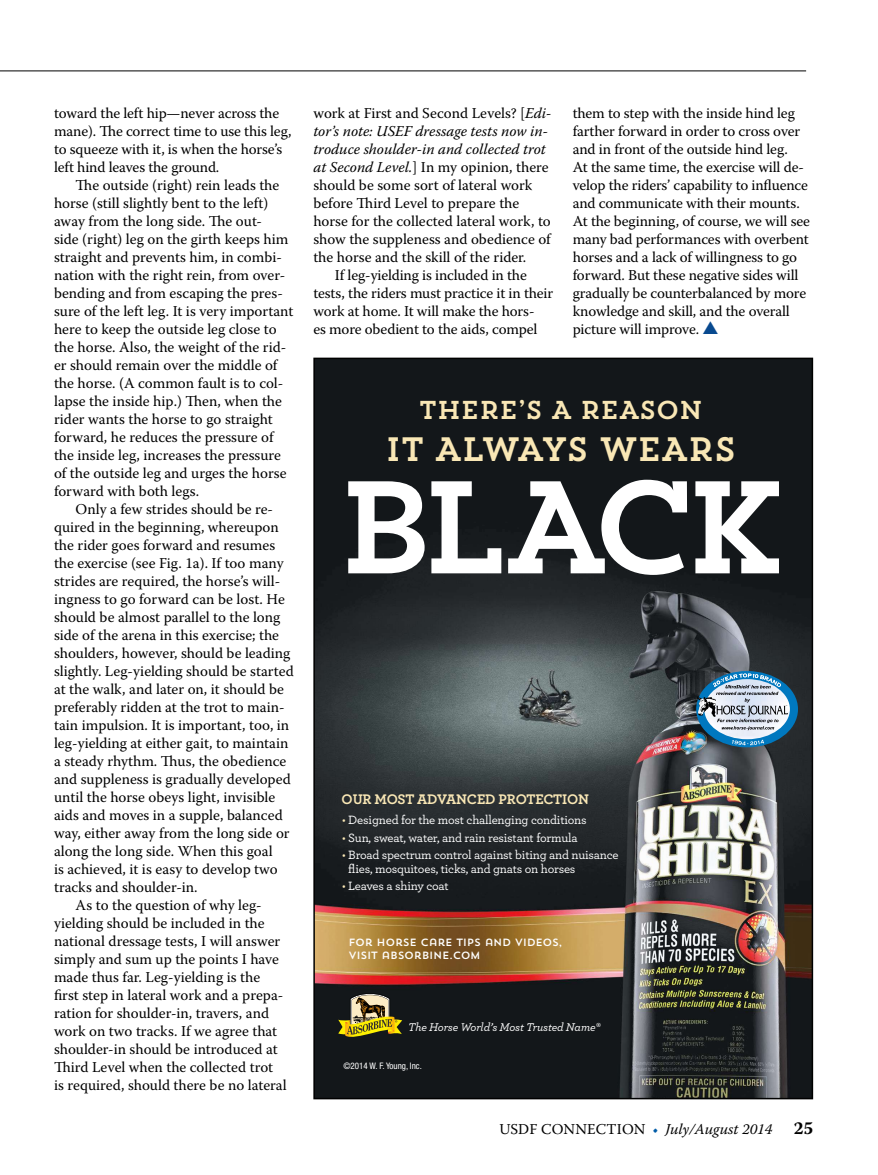
<style>
.page{position:relative;width:878px;height:1175px;background:#fff}
.page>*{position:absolute;margin:0;border:0;box-sizing:border-box;transform-origin:0 0}
.t1{font:130.95px "Trend Slab One";letter-spacing:-.16em;color:#fff}
.t2{font:33.75px "Trend Slab One";letter-spacing:-.05em;color:#f9e7b5}
.t3{font:25.8px "Trend Slab One";letter-spacing:-.05em;color:#f9e7b5}
.t4{font:15px/18px "Warnock Pro";color:#000}
.t5{font:italic 15px "Warnock Pro";color:#000}
.t6{font:700 14.55px "Archer";letter-spacing:-.01em;color:#f9e7b5}
.t7{font:500 12.6px/13.4px "Archer";letter-spacing:-.015em;color:#fff}
.t8{font:italic 500 11.7px "Archer";letter-spacing:-.015em;color:#fff}
.t9{font:10.5px/12.6px "Trend Sans One";letter-spacing:-.04em;color:#fff}
.t10{font:condensed 9px "Helvetica Neue LT Std";color:#fff}
.s1{font-style:italic}
.s2{color:#08498f}
.s3{color:#f9e7b5}
.s4{font-style:normal}
.s5{font-style:normal;color:#005ca8}
.s6{font-weight:700;font-style:normal;font-size:18px}
</style>
<div class="page">
<hr style="left:0;top:70px;width:806px;height:1px;background:#000">
<img style="left:316px;top:360px;width:494px;height:736px">
<img style="left:704px;top:679px;width:86px;height:60px">
<div style="left:696px;top:671px;width:102px;height:76px;border:8px solid #0078bf;border-radius:50%"></div>
<svg style="left:732px;top:739px;width:32px;height:6px"></svg>
<svg style="left:697px;top:673px;width:91px;height:57px;background:#93aabc"></svg>
<img style="left:338px;top:1019px;width:7px;height:15px">
<img style="left:397px;top:1019px;width:5px;height:15px">
<img style="left:345px;top:1034px;width:49px;height:2px">
<svg style="left:345px;top:993px;width:52px;height:41px;background:#908341"></svg>
<p class="t4" style="left:54px;top:105px;width:227px">toward the left hip—never across the</p>
<p class="t4" style="left:54px;top:123px;width:239px">mane). Te correct time to use this leg,</p>
<p class="t4" style="left:54px;top:141px;width:230px">to squeeze with it, is when the horse’s</p>
<p class="t4" style="left:54px;top:159px;width:167px">left hind leaves the ground.</p>
<p class="t4" style="left:76px;top:177px;width:205px">Te outside (right) rein leads the</p>
<p class="t4" style="left:54px;top:195px;width:216px">horse (still slightly bent to the left)</p>
<p class="t4" style="left:54px;top:213px;width:209px">away from the long side. Te out-</p>
<p class="t4" style="left:54px;top:231px;width:236px">side (right) leg on the girth keeps him</p>
<p class="t4" style="left:54px;top:249px;width:229px">straight and prevents him, in combi-</p>
<p class="t4" style="left:54px;top:267px;width:233px">nation with the right rein, from over-</p>
<p class="t4" style="left:54px;top:285px;width:230px">bending and from escaping the pres-</p>
<p class="t4" style="left:54px;top:303px;width:241px">sure of the left leg. it is very important</p>
<p class="t4" style="left:54px;top:321px;width:224px">here to keep the outside leg close to</p>
<p class="t4" style="left:54px;top:339px;width:234px">the horse. Also, the weight of the rid-</p>
<p class="t4" style="left:54px;top:357px;width:226px">er should remain over the middle of</p>
<p class="t4" style="left:54px;top:375px;width:231px">the horse. (A common fault is to col-</p>
<p class="t4" style="left:54px;top:393px;width:229px">lapse the inside hip.) Ten, when the</p>
<p class="t4" style="left:54px;top:411px;width:220px">rider wants the horse to go straight</p>
<p class="t4" style="left:54px;top:429px;width:222px">forward, he reduces the pressure of</p>
<p class="t4" style="left:54px;top:447px;width:228px">the inside leg, increases the pressure</p>
<p class="t4" style="left:54px;top:465px;width:234px">of the outside leg and urges the horse</p>
<p class="t4" style="left:54px;top:483px;width:147px">forward with both legs.</p>
<p class="t4" style="left:76px;top:501px;width:199px">only a few strides should be re-</p>
<p class="t4" style="left:54px;top:519px;width:226px">quired in the beginning, whereupon</p>
<p class="t4" style="left:54px;top:537px;width:223px">the rider goes forward and resumes</p>
<p class="t4" style="left:54px;top:555px;width:231px">the exercise (see Fig. 1a). if too many</p>
<p class="t4" style="left:54px;top:573px;width:228px">strides are required, the horse’s will-</p>
<p class="t4" style="left:54px;top:591px;width:232px">ingness to go forward can be lost. He</p>
<p class="t4" style="left:54px;top:609px;width:228px">should be almost parallel to the long</p>
<p class="t4" style="left:54px;top:627px;width:226px">side of the arena in this exercise; the</p>
<p class="t4" style="left:54px;top:645px;width:238px">shoulders, however, should be leading</p>
<p class="t4" style="left:54px;top:663px;width:241px">slightly. Leg-yielding should be started</p>
<p class="t4" style="left:54px;top:681px;width:231px">at the walk, and later on, it should be</p>
<p class="t4" style="left:54px;top:699px;width:232px">preferably ridden at the trot to main-</p>
<p class="t4" style="left:54px;top:717px;width:237px">tain impulsion. it is important, too, in</p>
<p class="t4" style="left:54px;top:735px;width:236px">leg-yielding at either gait, to maintain</p>
<p class="t4" style="left:54px;top:753px;width:234px">a steady rhythm. Tus, the obedience</p>
<p class="t4" style="left:54px;top:771px;width:238px">and suppleness is gradually developed</p>
<p class="t4" style="left:54px;top:789px;width:223px">until the horse obeys light, invisible</p>
<p class="t4" style="left:54px;top:807px;width:230px">aids and moves in a supple, balanced</p>
<p class="t4" style="left:54px;top:825px;width:237px">way, either away from the long side or</p>
<p class="t4" style="left:54px;top:843px;width:220px">along the long side. When this goal</p>
<p class="t4" style="left:54px;top:861px;width:225px">is achieved, it is easy to develop two</p>
<p class="t4" style="left:54px;top:879px;width:145px">tracks and shoulder-in.</p>
<p class="t4" style="left:76px;top:897px;width:188px">As to the question of why leg-</p>
<p class="t4" style="left:54px;top:915px;width:212px">yielding should be included in the</p>
<p class="t4" style="left:54px;top:933px;width:228px">national dressage tests, i will answer</p>
<p class="t4" style="left:54px;top:951px;width:226px">simply and sum up the points i have</p>
<p class="t4" style="left:54px;top:969px;width:208px">made thus far. Leg-yielding is the</p>
<p class="t4" style="left:54px;top:987px;width:231px">frst step in lateral work and a prepa-</p>
<p class="t4" style="left:54px;top:1005px;width:217px">ration for shoulder-in, travers, and</p>
<p class="t4" style="left:54px;top:1023px;width:225px">work on two tracks. if we agree that</p>
<p class="t4" style="left:54px;top:1041px;width:225px">shoulder-in should be introduced at</p>
<p class="t4" style="left:54px;top:1059px;width:221px">Tird Level when the collected trot</p>
<p class="t4" style="left:54px;top:1077px;width:234px">is required, should there be no lateral</p>
<p class="t4" style="left:313px;top:105px;width:239px">work at First and Second Levels? [<span class="s1">Edi-</span></p>
<p class="t5" style="left:313px;top:122px;width:236px">tor’s note: USEF dressage tests now in-</p>
<p class="t5" style="left:313px;top:140px;width:234px">troduce shoulder-in and collected trot</p>
<p class="t4" style="left:313px;top:159px;width:237px"><span class="s1">at Second Level.</span>] in my opinion, there</p>
<p class="t4" style="left:313px;top:177px;width:220px">should be some sort of lateral work</p>
<p class="t4" style="left:313px;top:195px;width:207px">before Tird Level to prepare the</p>
<p class="t4" style="left:313px;top:213px;width:239px">horse for the collected lateral work, to</p>
<p class="t4" style="left:313px;top:231px;width:240px">show the suppleness and obedience of</p>
<p class="t4" style="left:313px;top:249px;width:214px">the horse and the skill of the rider.</p>
<p class="t4" style="left:335px;top:267px;width:193px">if leg-yielding is included in the</p>
<p class="t4" style="left:313px;top:285px;width:241px">tests, the riders must practice it in their</p>
<p class="t4" style="left:313px;top:303px;width:223px">work at home. it will make the hors-</p>
<p class="t4" style="left:313px;top:321px;width:225px">es more obedient to the aids, compel</p>
<p class="t4" style="left:572px;top:105px;width:239px">them to step with the inside hind leg farther forward in order to cross over and in front of the outside hind leg.<br>At the same time, the exercise will de&shy;velop the riders’ capability to infuence and communicate with their mounts.<br>At the beginning, of course, we will see many bad performances with overbent horses and a lack of willingness to go forward. But these negative sides will gradually be counterbalanced by more knowledge and skill, and the overall picture will improve. <span class="s2">▲</span></p>
<p class="t3" style="left:418px;top:395px;width:286px">THERE’S A REASON</p>
<p class="t2" style="left:384px;top:430px;width:354px">IT ALWAYS WEARS</p>
<p class="t1" style="left:333px;top:451px;width:459px">BLACK</p>
<p class="t6" style="left:341px;top:794px;width:249px">OUR MOST ADVANCED PROTECTION</p>
<p class="t7" style="left:342px;top:813px;width:246px"><span class="s3">•</span> Designed for the most challenging conditions</p>
<p class="t7" style="left:342px;top:831px;width:237px"><span class="s3">•</span> Sun, sweat, water, and rain resistant formula</p>
<p class="t7" style="left:348px;top:848px;width:272px;text-indent:-6px"><span class="s3">•</span> Broad spectrum control against biting and nuisance fies, mosquitoes, ticks, and gnats on horses</p>
<p class="t7" style="left:342px;top:879px;width:108px"><span class="s3">•</span> Leaves a shiny coat</p>
<p class="t9" style="left:348px;top:936px;width:216px">FOR HORSE CARE TIPS AND VIDEOS,<br>VISIT ABSORBINE.COM</p>
<p class="t8" style="left:408px;top:1021px;width:193px">The Horse World’s Most Trusted Name®</p>
<p class="t10" style="left:343px;top:1062px;width:80px">©2014 W. F. Young, Inc.</p>
<p class="t5" style="left:499px;top:1119px;width:315px"><span class="s4">USDF ConneCtion</span> <span class="s5">•</span> July/August 2014 <span class="s6">25</span></p>
</div>
